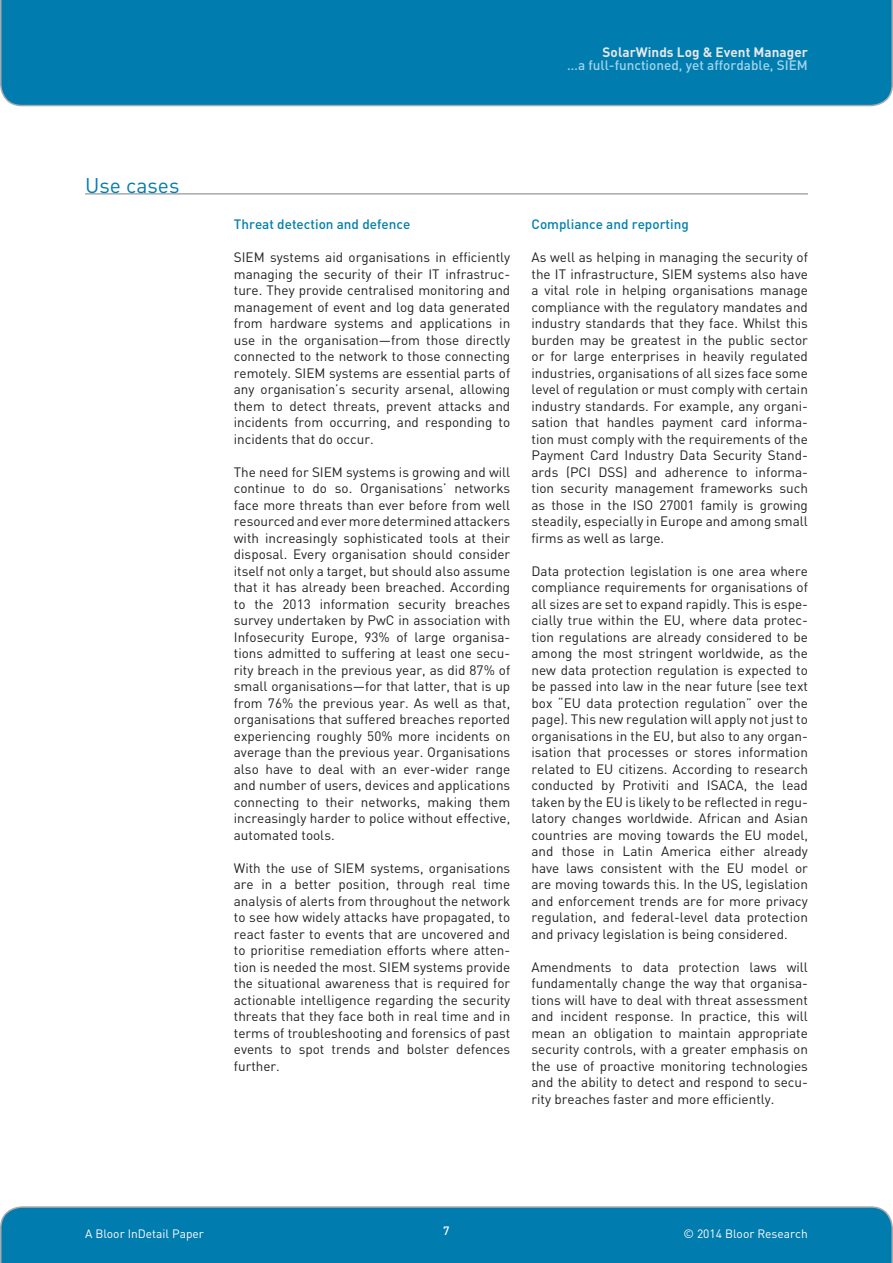
<style>
.page{position:relative;width:893px;height:1263px;background:#fff}
.page>*{position:absolute;margin:0;border:0;box-sizing:border-box;transform-origin:0 0}
.Header_-_Level_1{font:21px "DIN";color:#007cae}
.Body_copy{font:13.5px/16.5px "DIN";color:#231f20;text-align:justify}
.Header_-_Level_2{font:500 13.5px "DIN";color:#0080ac}
.t1{font:500 13.5px "DIN";color:#a0d5ed}
.t2{font:700 13.5px "DIN";color:#e6e7e9}
.t3{font:12px "DIN";color:#fff}
.t4{font:500 12px "DIN";color:#fff}
</style>
<div class="page">
<div style="left:0;top:1206px;width:893px;height:57px;background:#007cae"></div>
<div style="left:0;top:0;width:893px;height:106px;background:#007cae"></div>
<hr style="left:85px;top:193px;width:723px;height:2px;background:#a8a9ad">
<p class="Header_-_Level_1" style="left:85px;top:173px;width:96px">Use cases</p>
<p class="t2" style="left:603px;top:45px;width:207px">SolarWinds Log &amp; Event Manager</p>
<p class="t1" style="left:567px;top:57px;width:242px">…a full-functioned, yet affordable, SIEM</p>
<p class="Header_-_Level_2" style="left:234px;top:216px;width:178px">Threat detection and defence</p>
<p class="Body_copy" style="left:234px;top:249px;width:278px">SIEM systems aid organisations in efficiently managing the security of their IT infrastruc&shy;ture. They provide centralised monitoring and management of event and log data generated from hardware systems and applications in use in the organisation—from those directly connected to the network to those connecting remotely. SIEM systems are essential parts of any organisation’s security arsenal, allowing them to detect threats, prevent attacks and incidents from occurring, and responding to incidents that do occur.</p>
<p class="Body_copy" style="left:234px;top:464px;width:278px">The need for SIEM systems is growing and will continue to do so. Organisations’ networks face more threats than ever before from well resourced and ever more determined attackers with increasingly sophisticated tools at their disposal. Every organisation should consider itself not only a target, but should also assume that it has already been breached. According to the 2013 information security breaches survey undertaken by PwC in association with Infosecurity Europe, 93% of large organisa&shy;tions admitted to suffering at least one secu&shy;rity breach in the previous year, as did 87% of small organisations—for that latter, that is up from 76% the previous year. As well as that, organisations that suffered breaches reported experiencing roughly 50% more incidents on average than the previous year. Organisations also have to deal with an ever-wider range and number of users, devices and applications connecting to their networks, making them increasingly harder to police without effective, automated tools.</p>
<p class="Body_copy" style="left:234px;top:860px;width:278px">With the use of SIEM systems, organisations are in a better position, through real time analysis of alerts from throughout the network to see how widely attacks have propagated, to react faster to events that are uncovered and to prioritise remediation efforts where atten&shy;tion is needed the most. SIEM systems provide the situational awareness that is required for actionable intelligence regarding the security threats that they face both in real time and in terms of troubleshooting and forensics of past events to spot trends and bolster defences further.</p>
<p class="Header_-_Level_2" style="left:531px;top:216px;width:159px">Compliance and reporting</p>
<p class="Body_copy" style="left:531px;top:249px;width:278px">As well as helping in managing the security of the IT infrastructure, SIEM systems also have a vital role in helping organisations manage compliance with the regulatory mandates and industry standards that they face. Whilst this burden may be greatest in the public sector or for large enterprises in heavily regulated industries, organisations of all sizes face some level of regulation or must comply with certain industry standards. For example, any organi&shy;sation that handles payment card informa&shy;tion must comply with the requirements of the Payment Card Industry Data Security Stand&shy;ards (PCI DSS) and adherence to informa&shy;tion security management frameworks such as those in the ISO 27001 family is growing steadily, especially in Europe and among small firms as well as large.</p>
<p class="Body_copy" style="left:531px;top:563px;width:278px">Data protection legislation is one area where compliance requirements for organisations of all sizes are set to expand rapidly. This is espe&shy;cially true within the EU, where data protec&shy;tion regulations are already considered to be among the most stringent worldwide, as the new data protection regulation is expected to be passed into law in the near future (see text box “EU data protection regulation” over the page). This new regulation will apply not just to organisations in the EU, but also to any organ&shy;isation that processes or stores information related to EU citizens. According to research conducted by Protiviti and ISACA, the lead taken by the EU is likely to be reflected in regu&shy;latory changes worldwide. African and Asian countries are moving towards the EU model, and those in Latin America either already have laws consistent with the EU model or are moving towards this. In the US, legislation and enforcement trends are for more privacy regulation, and federal-level data protection and privacy legislation is being considered.</p>
<p class="Body_copy" style="left:531px;top:959px;width:278px">Amendments to data protection laws will fundamentally change the way that organisa&shy;tions will have to deal with threat assessment and incident response. In practice, this will mean an obligation to maintain appropriate security controls, with a greater emphasis on the use of proactive monitoring technologies and the ability to detect and respond to secu&shy;rity breaches faster and more efficiently.</p>
<p class="t3" style="left:85px;top:1226px;width:120px">A Bloor InDetail Paper</p>
<p class="t4" style="left:443px;top:1224px;width:8px">7</p>
<p class="t3" style="left:683px;top:1226px;width:126px">© 2014 Bloor Research</p>
</div>
